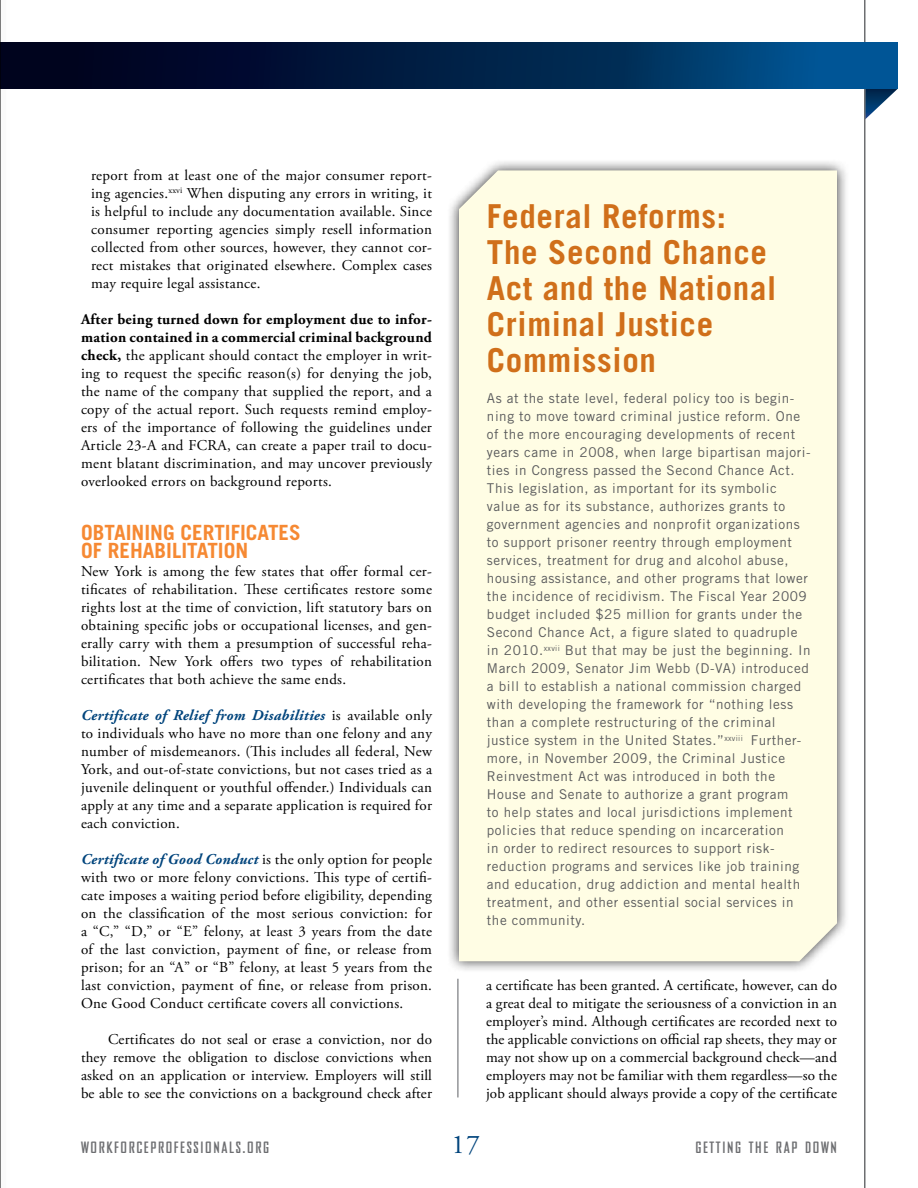
<style>
.page{position:relative;width:918px;height:1188px;background:#fff}
.page>*{position:absolute;margin:0;border:0;box-sizing:border-box;transform-origin:0 0}
.t1{font:700 33px/36px "Trade Gothic";letter-spacing:.02em;color:#d06f1a}
.t2{font:27px "Adobe Garamond Pro";color:#00447c}
.t3{font:700 21px "Trade Gothic";color:#f68933}
.t4{font:15px/18px "Adobe Garamond Pro";letter-spacing:.02em;color:#000;text-align:justify}
.t5{font:700 15px "Bureau Agency";letter-spacing:.11em;color:#6d6e71}
.t6{font:13.5px/18px "Trade Gothic";letter-spacing:.04em;color:#58595b}
.s1{font-weight:700}
.s2{font-weight:700;font-style:italic;color:#00447c}
</style>
<div class="page">
<svg style="left:866px;top:89px;width:32px;height:30px"></svg>
<hr style="left:864px;top:0;width:2px;height:1188px;background:#6d6e71">
<svg style="left:12px;top:42px;width:886px;height:47px;background:#00244e"></svg>
<div style="left:0;top:0;width:12px;height:1188px;background:#fafafa"></div>
<hr style="left:0;top:0;width:1px;height:1188px;background:#000">
<div style="left:446px;top:157px;width:402px;height:816px;background:#000;opacity:.75"></div>
<div style="left:459px;top:170px;width:378px;height:791px;background:#fffde4"></div>
<hr style="left:457px;top:979px;width:2px;height:118px;background:#939598">
<p class="t4" style="left:91px;top:167px;width:342px">report from at least one of the major consumer report&shy;ing agencies.<sup>xxvi</sup> When disputing any errors in writing, it is helpful to include any documentation available. Since consumer reporting agencies simply resell information collected from other sources, however, they cannot cor&shy;rect mistakes that originated elsewhere. Complex cases may require legal assistance.</p>
<p class="t4" style="left:81px;top:311px;width:353px"><span class="s1">After being turned down for employment due to infor&shy;mation contained in a commercial criminal background check,</span> the applicant should contact the employer in writ&shy;ing to request the specific reason(s) for denying the job, the name of the company that supplied the report, and a copy of the actual report. Such requests remind employ&shy;ers of the importance of following the guidelines under Article 23-A and FCRA, can create a paper trail to docu&shy;ment blatant discrimination, and may uncover previously overlooked errors on background reports.</p>
<h3 class="t3" style="left:81px;top:520px;width:23px">Obtaining</h3>
<h3 class="t3" style="left:181px;top:520px;width:22px">Certi</h3>
<h3 class="t3" style="left:231px;top:520px;width:20px">ficates</h3>
<h3 class="t3" style="left:81px;top:538px;width:73px">of Rehabilitation</h3>
<p class="t4" style="left:81px;top:563px;width:353px">New York is among the few states that offer formal cer&shy;tificates of rehabilitation. These certificates restore some rights lost at the time of conviction, lift statutory bars on obtaining specific jobs or occupational licenses, and gen&shy;erally carry with them a presumption of successful reha&shy;bilitation. New York offers two types of rehabilitation certificates that both achieve the same ends.</p>
<p class="t4" style="left:81px;top:707px;width:353px"><span class="s2">Certificate of Relief from Disabilities</span> is available only to individuals who have no more than one felony and any number of misdemeanors. (This includes all federal, New York, and out-of-state convictions, but not cases tried as a juvenile delinquent or youthful offender.) Individuals can apply at any time and a separate application is required for each conviction.</p>
<p class="t4" style="left:81px;top:851px;width:353px"><span class="s2">Certificate of Good Conduct</span> is the only option for people with two or more felony convictions. This type of certifi&shy;cate imposes a waiting period before eligibility, depending on the classification of the most serious conviction: for a “C,” “D,” or “E” felony, at least 3 years from the date of the last conviction, payment of fine, or release from prison; for an “A” or “B” felony, at least 5 years from the last conviction, payment of fine, or release from prison.<br>One Good Conduct certificate covers all convictions.</p>
<p class="t4" style="left:81px;top:1031px;width:353px;text-indent:27px">Certificates do not seal or erase a conviction, nor do they remove the obligation to disclose convictions when asked on an application or interview. Employers will still be able to see the convictions on a background check after</p>
<h1 class="t1" style="left:487px;top:197px;width:291px">Federal Reforms:<br>The Second Chance<br>Act and the National<br>Criminal Justice<br>Commission</h1>
<p class="t6" style="left:487px;top:389px;width:325px">As at the state level, federal policy too is begin&shy;ning to move toward criminal justice reform. One of the more encouraging developments of recent years came in 2008, when large bipartisan majori&shy;ties in Congress passed the Second Chance Act.<br>This legislation, as important for its symbolic value as for its substance, authorizes grants to government agencies and nonprofit organizations to support prisoner reentry through employment services, treatment for drug and alcohol abuse, housing assistance, and other programs that lower the incidence of recidivism. The Fiscal Year 2009 budget included $25 million for grants under the Second Chance Act, a figure slated to quadruple in 2010.<sup>xxvii</sup> But that may be just the beginning. In March 2009, Senator Jim Webb (D-VA) introduced a bill to establish a national commission charged with developing the framework for “nothing less than a complete restructuring of the criminal justice system in the United States.”<sup>xxviii</sup> Further&shy;more, in November 2009, the Criminal Justice Reinvestment Act was introduced in both the House and Senate to authorize a grant program<br>to help states and local jurisdictions implement policies that reduce spending on incarceration<br>in order to redirect resources to support risk&shy;reduction programs and services like job training and education, drug addiction and mental health treatment, and other essential social services in the community.</p>
<p class="t4" style="left:486px;top:977px;width:353px">a certificate has been granted. A certificate, however, can do a great deal to mitigate the seriousness of a conviction in an employer’s mind. Although certificates are recorded next to the applicable convictions on official rap sheets, they may or may not show up on a commercial background check—and employers may not be familiar with them regardless—so the job applicant should always provide a copy of the certificate</p>
<p class="t5" style="left:81px;top:1139px;width:190px">WORKFORCEPROFESSIONALS.ORG</p>
<h2 class="t2" style="left:452px;top:1128px;width:30px">17</h2>
<p class="t5" style="left:695px;top:1139px;width:143px">GETTING THE RAP DOWN</p>
</div>
